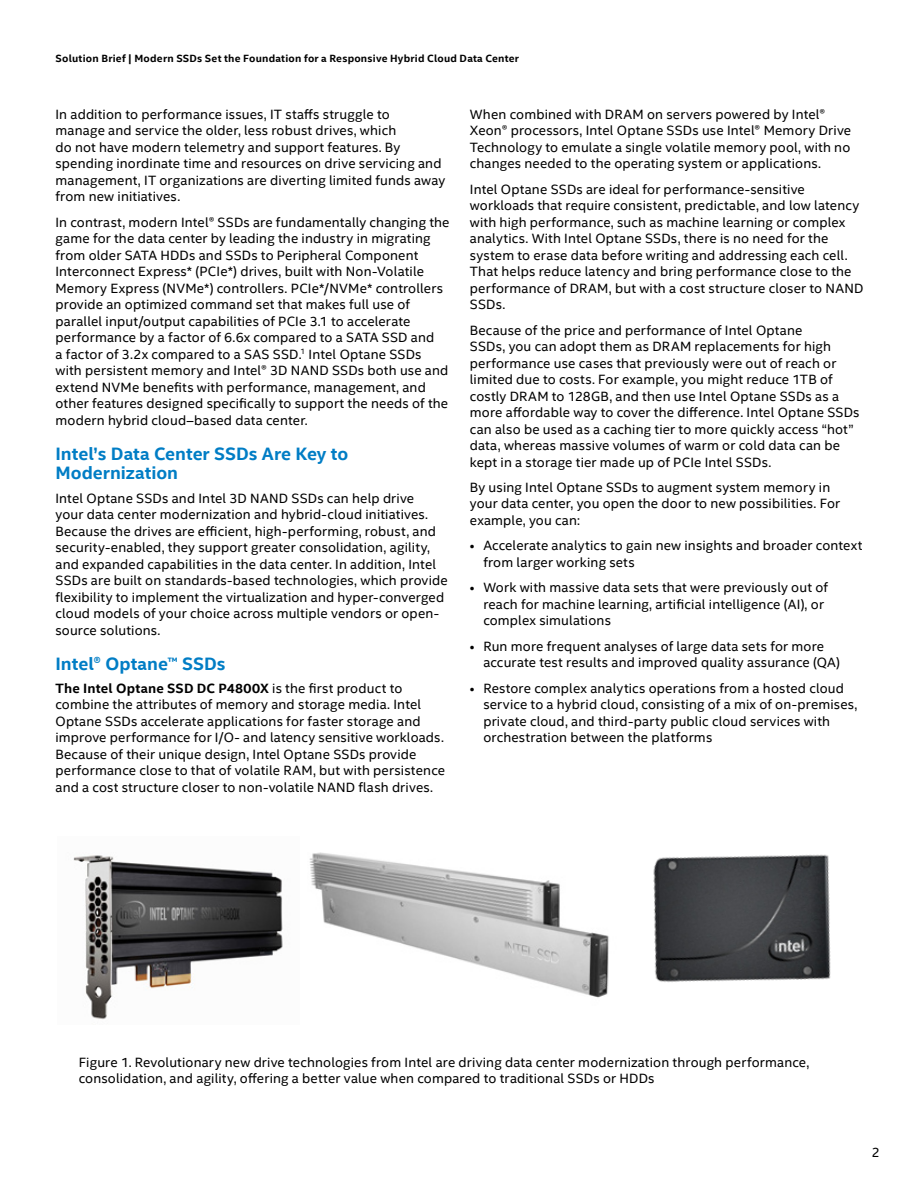
<style>
.page{position:relative;width:918px;height:1188px;background:#fff}
.page>*{position:absolute;margin:0;border:0;box-sizing:border-box;transform-origin:0 0}
.t1{font:700 18px/19.5px "Intel Clear";color:#007dc5}
.t2{font:13.5px/16.5px "Intel Clear";letter-spacing:.01em;color:#000}
.t3{font:700 10.5px "Intel Clear";letter-spacing:.02em;color:#000}
.s1{font-weight:700}
</style>
<div class="page">
<img style="left:73px;top:855px;width:210px;height:165px">
<img style="left:309px;top:852px;width:300px;height:146px">
<img style="left:653px;top:854px;width:178px;height:128px">
<p class="t3" style="left:56px;top:51px;width:465px">Solution Brief | Modern SSDs Set the Foundation for a Responsive Hybrid Cloud Data Center</p>
<p class="t2" style="left:56px;top:105px;width:391px">In addition to performance issues, IT staffs struggle to<br>manage and service the older, less robust drives, which<br>do not have modern telemetry and support features. By spending inordinate time and resources on drive servicing and management, IT organizations are diverting limited funds away from new initiatives.</p>
<p class="t2" style="left:55px;top:213px;width:396px">In contrast, modern Intel® SSDs are fundamentally changing the game for the data center by leading the industry in migrating from older SATA HDDs and SSDs to Peripheral Component Interconnect Express* (PCIe*) drives, built with Non-Volatile Memory Express (NVMe*) controllers. PCIe*/NVMe* controllers provide an optimized command set that makes full use of parallel input/output capabilities of PCIe 3.1 to accelerate performance by a factor of 6.6x compared to a SATA SSD and<br>a factor of 3.2x compared to a SAS SSD.<sup>1</sup> Intel Optane SSDs with persistent memory and Intel® 3D NAND SSDs both use and extend NVMe benefits with performance, management, and other features designed specifically to support the needs of the modern hybrid cloud–based data center.</p>
<h1 class="t1" style="left:56px;top:443px;width:294px">Intel’s Data Center SSDs Are Key to<br>Modernization</h1>
<p class="t2" style="left:56px;top:489px;width:394px">Intel Optane SSDs and Intel 3D NAND SSDs can help drive<br>your data center modernization and hybrid-cloud initiatives.<br>Because the drives are efficient, high-performing, robust, and security-enabled, they support greater consolidation, agility, and expanded capabilities in the data center. In addition, Intel SSDs are built on standards-based technologies, which provide flexibility to implement the virtualization and hyper-converged cloud models of your choice across multiple vendors or open&shy;source solutions.</p>
<h1 class="t1" style="left:56px;top:653px;width:171px">Intel® Optane™ SSDs</h1>
<p class="t2" style="left:56px;top:680px;width:391px"><span class="s1">The Intel Optane SSD DC P4800X</span> is the first product to combine the attributes of memory and storage media. Intel Optane SSDs accelerate applications for faster storage and improve performance for I/O- and latency sensitive workloads.<br>Because of their unique design, Intel Optane SSDs provide performance close to that of volatile RAM, but with persistence and a cost structure closer to non-volatile NAND flash drives.</p>
<p class="t2" style="left:470px;top:105px;width:383px">When combined with DRAM on servers powered by Intel® Xeon® processors, Intel Optane SSDs use Intel® Memory Drive Technology to emulate a single volatile memory pool, with no changes needed to the operating system or applications.</p>
<p class="t2" style="left:470px;top:180px;width:395px">Intel Optane SSDs are ideal for performance-sensitive workloads that require consistent, predictable, and low latency with high performance, such as machine learning or complex analytics. With Intel Optane SSDs, there is no need for the system to erase data before writing and addressing each cell.<br>That helps reduce latency and bring performance close to the performance of DRAM, but with a cost structure closer to NAND SSDs.</p>
<p class="t2" style="left:470px;top:321px;width:391px">Because of the price and performance of Intel Optane<br>SSDs, you can adopt them as DRAM replacements for high performance use cases that previously were out of reach or limited due to costs. For example, you might reduce 1TB of costly DRAM to 128GB, and then use Intel Optane SSDs as a more affordable way to cover the difference. Intel Optane SSDs can also be used as a caching tier to more quickly access “hot” data, whereas massive volumes of warm or cold data can be kept in a storage tier made up of PCIe Intel SSDs.</p>
<p class="t2" style="left:470px;top:479px;width:372px">By using Intel Optane SSDs to augment system memory in your data center, you open the door to new possibilities. For example, you can:</p>
<p class="t2" style="left:483px;top:537px;width:381px;text-indent:-14px">• Accelerate analytics to gain new insights and broader context from larger working sets</p>
<p class="t2" style="left:483px;top:579px;width:346px;text-indent:-14px">• Work with massive data sets that were previously out of reach for machine learning, artificial intelligence (AI), or complex simulations</p>
<p class="t2" style="left:483px;top:637px;width:358px;text-indent:-14px">• Run more frequent analyses of large data sets for more accurate test results and improved quality assurance (QA)</p>
<p class="t2" style="left:483px;top:679px;width:376px;text-indent:-14px">• Restore complex analytics operations from a hosted cloud service to a hybrid cloud, consisting of a mix of on-premises, private cloud, and third-party public cloud services with orchestration between the platforms</p>
<p class="t2" style="left:79px;top:1053px;width:732px">Figure 1. Revolutionary new drive technologies from Intel are driving data center modernization through performance, consolidation, and agility, offering a better value when compared to traditional SSDs or HDDs</p>
<p class="t2" style="left:872px;top:1144px;width:10px">2</p>
</div>
